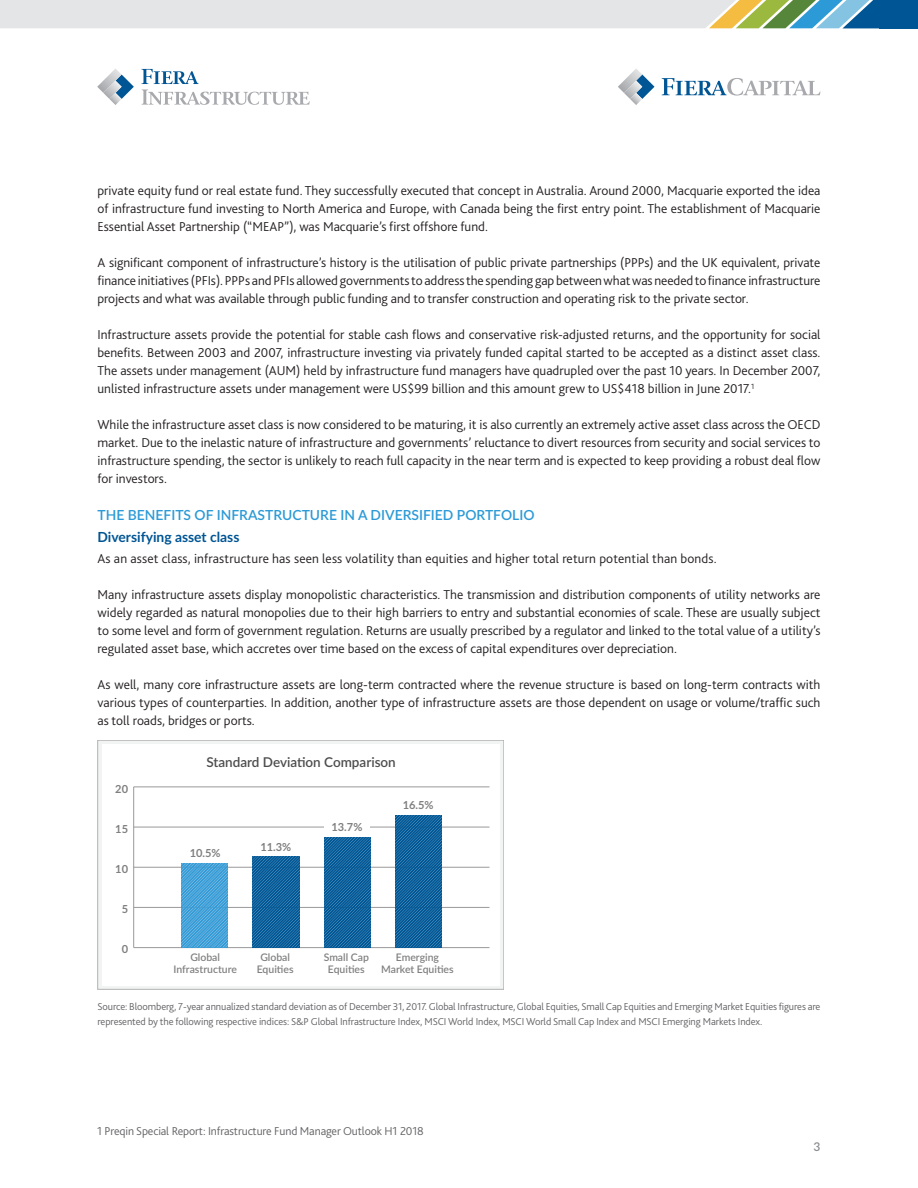
<style>
.page{position:relative;width:918px;height:1188px;background:#fff}
.page>*{position:absolute;margin:0;border:0;box-sizing:border-box;transform-origin:0 0}
.Sous_titre{font:600 13.8px "Lato";color:#2b9ad6}
.Sous_titre-2{font:700 13.8px "Lato";color:#005594}
.Texte_courant{font:300 13.5px/18px "Bliss 2";color:#231f20;text-align:justify}
.t1{font:600 13.5px "Lato";color:#4d4d4d}
.Sous_titre-3{font:300 12px "Bliss 2";letter-spacing:-.01em;color:#636366}
.Titre{font:600 12px "Lato";color:#8a8c8f}
.t2{font:700 11.1px "Lato";color:#808080}
.Sous_titre-4{font:300 10.5px/15px "Bliss 2";letter-spacing:-.01em;color:#636366}
.t3{font:600 10.5px/12.3px "Lato";color:#808080;text-align:center}
</style>
<div class="page">
<svg style="left:662px;top:78px;width:158px;height:18px"></svg>
<svg style="left:618px;top:69px;width:37px;height:36px"></svg>
<div style="left:879px;top:0;width:39px;height:28px;background:#005594"></div>
<svg style="left:0;top:0;width:879px;height:28px;background:#d3dad7"></svg>
<svg style="left:97px;top:69px;width:37px;height:36px"></svg>
<svg style="left:141px;top:69px;width:169px;height:36px"></svg>
<div style="left:98px;top:740px;width:406px;height:249px;background:#f2f3f3"></div>
<div style="left:98px;top:740px;width:406px;height:249px;border:1px solid #b3b3b3"></div>
<div style="left:102px;top:744px;width:397px;height:242px;background:#fff"></div>
<hr style="left:134px;top:947px;width:355px;height:1px;background:#999">
<hr style="left:133px;top:787px;width:1px;height:161px;background:#999">
<hr style="left:134px;top:907px;width:355px;height:1px;background:#999">
<hr style="left:134px;top:867px;width:355px;height:1px;background:#999">
<hr style="left:134px;top:827px;width:355px;height:1px;background:#999">
<hr style="left:134px;top:787px;width:355px;height:1px;background:#999">
<svg style="left:395px;top:815px;width:46px;height:133px;background:#13649d"></svg>
<svg style="left:324px;top:838px;width:46px;height:110px;background:#13649d"></svg>
<svg style="left:253px;top:857px;width:46px;height:91px;background:#13649d"></svg>
<svg style="left:182px;top:863px;width:46px;height:85px;background:#49a4d9"></svg>
<div style="left:324px;top:821px;width:46px;height:13px;background:#fff"></div>
<p class="Texte_courant" style="left:98px;top:181px;width:725px">private equity fund or real estate fund. They successfully executed that concept in Australia. Around 2000, Macquarie exported the idea of infrastructure fund investing to North America and Europe, with Canada being the first entry point. The establishment of Macquarie Essential Asset Partnership (“MEAP”), was Macquarie’s first offshore fund.</p>
<p class="Texte_courant" style="left:98px;top:253px;width:725px">A significant component of infrastructure’s history is the utilisation of public private partnerships (PPPs) and the UK equivalent, private finance initiatives (PFIs). PPPs and PFIs allowed governments to address the spending gap between what was needed to finance infrastructure projects and what was available through public funding and to transfer construction and operating risk to the private sector.</p>
<p class="Texte_courant" style="left:98px;top:325px;width:725px">Infrastructure assets provide the potential for stable cash flows and conservative risk-adjusted returns, and the opportunity for social benefits. Between 2003 and 2007, infrastructure investing via privately funded capital started to be accepted as a distinct asset class.<br>The assets under management (AUM) held by infrastructure fund managers have quadrupled over the past 10 years. In December 2007, unlisted infrastructure assets under management were US$99 billion and this amount grew to US$418 billion in June 2017.<sup>1</sup></p>
<p class="Texte_courant" style="left:98px;top:415px;width:725px">While the infrastructure asset class is now considered to be maturing, it is also currently an extremely active asset class across the OECD market. Due to the inelastic nature of infrastructure and governments’ reluctance to divert resources from security and social services to infrastructure spending, the sector is unlikely to reach full capacity in the near term and is expected to keep providing a robust deal flow for investors.</p>
<p class="Sous_titre" style="left:98px;top:505px;width:438px">THE BENEFITS OF INFRASTRUCTURE IN A DIVERSIFIED PORTFOLIO</p>
<p class="Sous_titre-2" style="left:98px;top:526px;width:144px">Diversifying asset class</p>
<p class="Texte_courant" style="left:98px;top:549px;width:621px">As an asset class, infrastructure has seen less volatility than equities and higher total return potential than bonds.</p>
<p class="Texte_courant" style="left:98px;top:585px;width:725px">Many infrastructure assets display monopolistic characteristics. The transmission and distribution components of utility networks are widely regarded as natural monopolies due to their high barriers to entry and substantial economies of scale. These are usually subject to some level and form of government regulation. Returns are usually prescribed by a regulator and linked to the total value of a utility’s regulated asset base, which accretes over time based on the excess of capital expenditures over depreciation.</p>
<p class="Texte_courant" style="left:98px;top:675px;width:725px">As well, many core infrastructure assets are long-term contracted where the revenue structure is based on long-term contracts with various types of counterparties. In addition, another type of infrastructure assets are those dependent on usage or volume/traffic such as toll roads, bridges or ports.</p>
<p class="t2" style="left:115px;top:780px;width:14px">20</p>
<p class="t2" style="left:115px;top:820px;width:14px">15</p>
<p class="t2" style="left:115px;top:861px;width:14px">10</p>
<p class="t2" style="left:122px;top:901px;width:8px">5</p>
<p class="t2" style="left:122px;top:941px;width:8px">0</p>
<p class="t1" style="left:206px;top:753px;width:191px">Standard Deviation Comparison</p>
<p class="t2" style="left:190px;top:845px;width:32px">10.5%</p>
<p class="t2" style="left:260px;top:838px;width:32px">11.3%</p>
<p class="t2" style="left:332px;top:819px;width:32px">13.7%</p>
<p class="t2" style="left:403px;top:797px;width:32px">16.5%</p>
<p class="t3" style="left:174px;top:950px;width:65px">Global<br>Infrastructure</p>
<p class="t3" style="left:257px;top:950px;width:38px">Global<br>Equities</p>
<p class="t3" style="left:324px;top:950px;width:47px">Small Cap<br>Equities</p>
<p class="t3" style="left:381px;top:950px;width:74px">Emerging<br>Market Equities</p>
<p class="Sous_titre-4" style="left:98px;top:999px;width:725px">Source: Bloomberg, 7-year annualized standard deviation as of December 31, 2017. Global Infrastructure, Global Equities, Small Cap Equities and Emerging Market Equities figures are represented by the following respective indices: S&amp;P Global Infrastructure Index, MSCI World Index, MSCI World Small Cap Index and MSCI Emerging Markets Index.</p>
<p class="Sous_titre-3" style="left:97px;top:1124px;width:328px">1 Preqin Special Report: Infrastructure Fund Manager Outlook H1 2018</p>
<p class="Titre" style="left:814px;top:1138px;width:8px">3</p>
</div>
